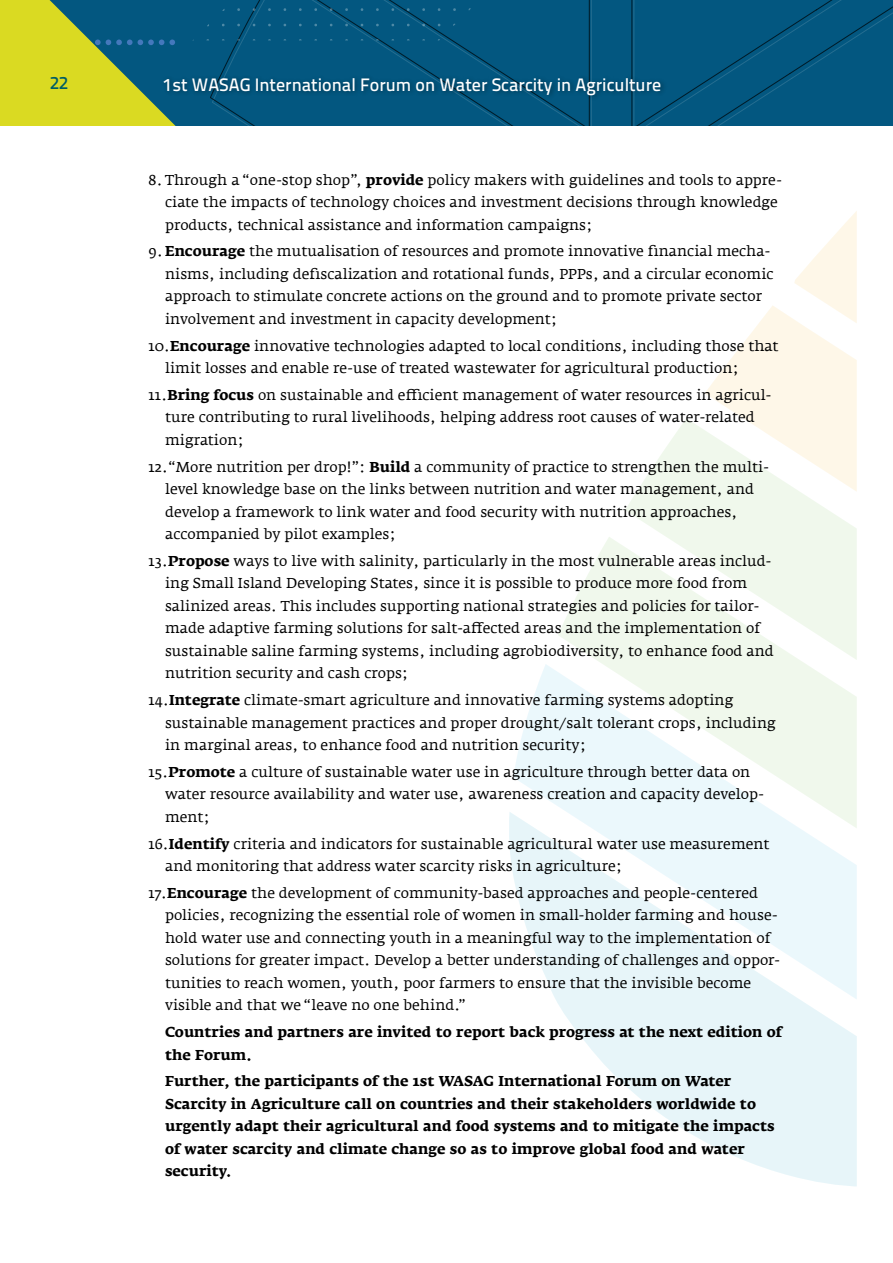
<style>
.page{position:relative;width:893px;height:1263px;background:#fff}
.page>*{position:absolute;margin:0;border:0;box-sizing:border-box;transform-origin:0 0}
.t1{font:500 18px "Titillium Text 22 L";color:#fff}
.t2{font:500 18px "Titillium Text 22 L";color:#005d64}
.t3{font:14.25px/22.5px "Fedra Serif A";color:#000}
.t4{font:700 14.25px/22.5px "Fedra Serif A";color:#000}
.s1{font-weight:700}
</style>
<div class="page">
<div style="left:247px;top:0;width:48px;height:126px;background:#035780"></div>
<div style="left:631px;top:0;width:262px;height:126px;background:#035780"></div>
<img style="left:247px;top:67px;width:422px;height:58px">
<svg style="left:0;top:0;width:247px;height:126px;fill:#035779"></svg>
<svg style="left:295px;top:0;width:297px;height:126px"></svg>
<svg style="left:513px;top:664px;width:45px;height:142px;fill:#ebf8fc"></svg>
<svg style="left:625px;top:419px;width:232px;height:118px;fill:#f0f8ec"></svg>
<svg style="left:558px;top:537px;width:299px;height:275px;fill:#f0f8ec"></svg>
<svg style="left:705px;top:211px;width:152px;height:281px"></svg>
<svg style="left:509px;top:812px;width:348px;height:374px;fill:#ebf8fc"></svg>
<p class="t2" style="left:50px;top:69px;width:20px">22</p>
<p class="t1" style="left:163px;top:71px;width:500px">1st WASAG International Forum on Water Scarcity in Agriculture</p>
<p class="t3" style="left:165px;top:168px;width:618px;text-indent:-17px">8. Through a “one-stop shop”, <span class="s1">provide</span> policy makers with guidelines and tools to appre&shy;ciate the impacts of technology choices and investment decisions through knowledge products, technical assistance and information campaigns;</p>
<p class="t3" style="left:165px;top:240px;width:610px;text-indent:-17px">9.<span class="s1">Encourage</span> the mutualisation of resources and promote innovative financial mecha&shy;nisms, including defiscalization and rotational funds, PPPs, and a circular economic approach to stimulate concrete actions on the ground and to promote private sector involvement and investment in capacity development;</p>
<p class="t3" style="left:165px;top:334px;width:615px;text-indent:-17px">10.<span class="s1">Encourage</span> innovative technologies adapted to local conditions, including those that limit losses and enable re-use of treated wastewater for agricultural production;</p>
<p class="t3" style="left:165px;top:384px;width:608px;text-indent:-17px">11.<span class="s1">Bring focus</span> on sustainable and efficient management of water resources in agricul&shy;ture contributing to rural livelihoods, helping address root causes of water-related migration;</p>
<p class="t3" style="left:165px;top:455px;width:605px;text-indent:-17px">12.“More nutrition per drop!”: <span class="s1">Build</span> a community of practice to strengthen the multi&shy;level knowledge base on the links between nutrition and water management, and develop a framework to link water and food security with nutrition approaches, accompanied by pilot examples;</p>
<p class="t3" style="left:165px;top:550px;width:610px;text-indent:-17px">13.<span class="s1">Propose</span> ways to live with salinity, particularly in the most vulnerable areas includ&shy;ing Small Island Developing States, since it is possible to produce more food from salinized areas. This includes supporting national strategies and policies for tailor&shy;made adaptive farming solutions for salt-affected areas and the implementation of sustainable saline farming systems, including agrobiodiversity, to enhance food and nutrition security and cash crops;</p>
<p class="t3" style="left:165px;top:689px;width:612px;text-indent:-17px">14.<span class="s1">Integrate</span> climate-smart agriculture and innovative farming systems adopting sustainable management practices and proper drought/salt tolerant crops, including in marginal areas, to enhance food and nutrition security;</p>
<p class="t3" style="left:165px;top:761px;width:600px;text-indent:-17px">15.<span class="s1">Promote</span> a culture of sustainable water use in agriculture through better data on water resource availability and water use, awareness creation and capacity develop&shy;ment;</p>
<p class="t3" style="left:165px;top:832px;width:606px;text-indent:-17px">16.<span class="s1">Identify</span> criteria and indicators for sustainable agricultural water use measurement and monitoring that address water scarcity risks in agriculture;</p>
<p class="t3" style="left:165px;top:882px;width:616px;text-indent:-17px">17.<span class="s1">Encourage</span> the development of community-based approaches and people-centered policies, recognizing the essential role of women in small-holder farming and house&shy;hold water use and connecting youth in a meaningful way to the implementation of solutions for greater impact. Develop a better understanding of challenges and oppor&shy;tunities to reach women, youth, poor farmers to ensure that the invisible become visible and that we “leave no one behind.”</p>
<p class="t4" style="left:165px;top:1021px;width:618px">Countries and partners are invited to report back progress at the next edition of the Forum.</p>
<p class="t4" style="left:165px;top:1070px;width:611px">Further, the participants of the 1st WASAG International Forum on Water Scarcity in Agriculture call on countries and their stakeholders worldwide to urgently adapt their agricultural and food systems and to mitigate the impacts of water scarcity and climate change so as to improve global food and water security.</p>
</div>
